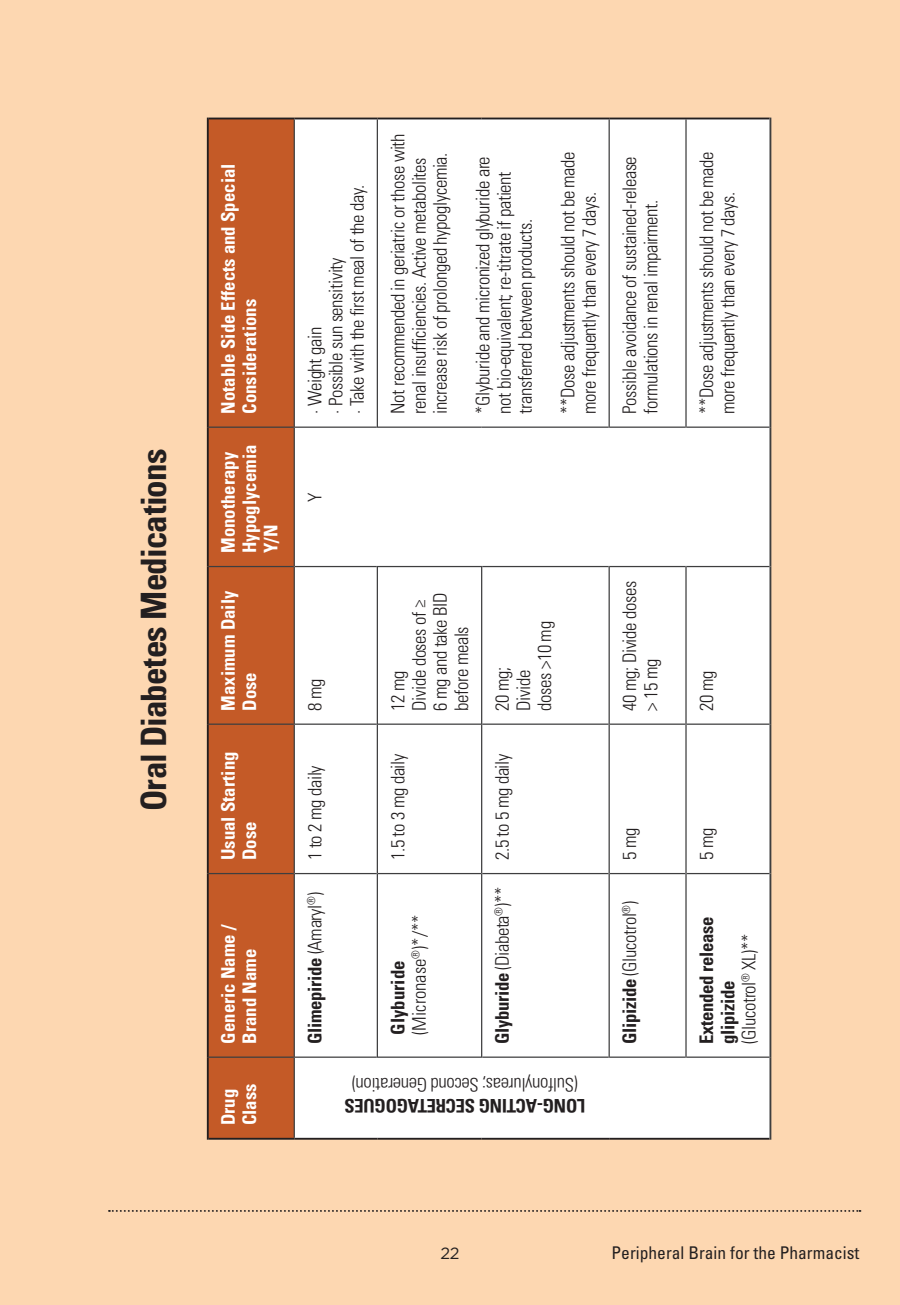
<style>
.page{position:relative;width:900px;height:1305px;background:#fdd7b1}
.page>*{position:absolute;margin:0;border:0;box-sizing:border-box;transform-origin:0 0}
._01_head{font:700 condensed 35px "Univers LT Std";letter-spacing:-.02em;color:#231f20}
._05_TableText{font:300 condensed 18.75px/21.2px "Univers LT Std";letter-spacing:-.02em;color:#231f20}
._05A_TableText_Heade{font:700 condensed 18.75px/21.2px "Univers LT Std";color:#fff}
._05_TableText-2{font:700 condensed 18.75px/21.2px "Univers LT Std";letter-spacing:-.02em;color:#231f20}
._05_TableText-3{font:300 condensed 18.75px/21.2px "Univers LT Std";color:#231f20}
.t1{font:condensed 17.5px "Univers LT Std";color:#231f20}
.t2{font:16.25px "Gotham";color:#231f20}
.s1{font-weight:300}
.s2{font-weight:700}
</style>
<div class="page">
<svg style="left:109px;top:1210px;width:751px;height:2px"></svg>
<div style="left:209px;top:119px;width:85px;height:1019px;background:#c45a27"></div>
<div style="left:295px;top:119px;width:474px;height:1019px;background:#fff"></div>
<hr style="left:207px;top:1057px;width:2px;height:83px;background:#231f20">
<hr style="left:209px;top:1138px;width:85px;height:2px;background:#231f20">
<hr style="left:207px;top:874px;width:2px;height:183px;background:#231f20">
<hr style="left:207px;top:724px;width:2px;height:150px;background:#231f20">
<hr style="left:207px;top:567px;width:2px;height:157px;background:#231f20">
<hr style="left:207px;top:427px;width:2px;height:140px;background:#231f20">
<hr style="left:207px;top:118px;width:2px;height:309px;background:#231f20">
<hr style="left:209px;top:118px;width:85px;height:1px;background:#231f20">
<hr style="left:294px;top:1138px;width:83px;height:2px;background:#231f20">
<hr style="left:377px;top:1138px;width:105px;height:2px;background:#231f20">
<hr style="left:482px;top:1138px;width:127px;height:2px;background:#231f20">
<hr style="left:609px;top:1138px;width:77px;height:2px;background:#231f20">
<hr style="left:686px;top:1138px;width:83px;height:2px;background:#231f20">
<hr style="left:769px;top:1057px;width:2px;height:83px;background:#3e3e3f">
<hr style="left:769px;top:427px;width:2px;height:140px;background:#3e3e3f">
<hr style="left:294px;top:118px;width:83px;height:1px;background:#231f20">
<hr style="left:377px;top:118px;width:105px;height:1px;background:#231f20">
<hr style="left:482px;top:118px;width:127px;height:1px;background:#231f20">
<hr style="left:609px;top:118px;width:77px;height:1px;background:#231f20">
<hr style="left:769px;top:874px;width:2px;height:183px;background:#3e3e3f">
<hr style="left:769px;top:724px;width:2px;height:150px;background:#3e3e3f">
<hr style="left:769px;top:567px;width:2px;height:157px;background:#3e3e3f">
<hr style="left:686px;top:118px;width:83px;height:1px;background:#231f20">
<hr style="left:769px;top:118px;width:2px;height:309px;background:#3e3e3f">
<hr style="left:209px;top:1057px;width:85px;height:1px;background:#3e3e3f">
<hr style="left:209px;top:873px;width:85px;height:1px;background:#3e3e3f">
<hr style="left:209px;top:724px;width:85px;height:1px;background:#3e3e3f">
<hr style="left:209px;top:566px;width:85px;height:1px;background:#3e3e3f">
<hr style="left:209px;top:427px;width:85px;height:1px;background:#3e3e3f">
<hr style="left:294px;top:1057px;width:1px;height:81px;background:#3e3e3f">
<hr style="left:294px;top:874px;width:1px;height:183px;background:#3e3e3f">
<hr style="left:295px;top:1057px;width:82px;height:1px;background:#3e3e3f">
<hr style="left:294px;top:724px;width:1px;height:150px;background:#3e3e3f">
<hr style="left:295px;top:873px;width:82px;height:1px;background:#3e3e3f">
<hr style="left:294px;top:567px;width:1px;height:157px;background:#3e3e3f">
<hr style="left:295px;top:724px;width:82px;height:1px;background:#3e3e3f">
<hr style="left:294px;top:427px;width:1px;height:140px;background:#3e3e3f">
<hr style="left:295px;top:566px;width:82px;height:1px;background:#3e3e3f">
<hr style="left:294px;top:119px;width:1px;height:308px;background:#3e3e3f">
<hr style="left:295px;top:427px;width:82px;height:1px;background:#3e3e3f">
<hr style="left:377px;top:874px;width:1px;height:184px;background:#3e3e3f">
<hr style="left:378px;top:1057px;width:103px;height:1px;background:#3e3e3f">
<hr style="left:377px;top:724px;width:1px;height:150px;background:#3e3e3f">
<hr style="left:378px;top:873px;width:103px;height:1px;background:#3e3e3f">
<hr style="left:377px;top:566px;width:1px;height:158px;background:#3e3e3f">
<hr style="left:378px;top:724px;width:103px;height:1px;background:#3e3e3f">
<hr style="left:378px;top:566px;width:103px;height:1px;background:#3e3e3f">
<hr style="left:377px;top:119px;width:1px;height:309px;background:#3e3e3f">
<hr style="left:378px;top:427px;width:104px;height:1px;background:#3e3e3f">
<hr style="left:482px;top:427px;width:127px;height:1px;background:#3e3e3f">
<hr style="left:481px;top:874px;width:1px;height:184px;background:#3e3e3f">
<hr style="left:482px;top:1057px;width:127px;height:1px;background:#3e3e3f">
<hr style="left:481px;top:724px;width:1px;height:150px;background:#3e3e3f">
<hr style="left:482px;top:873px;width:127px;height:1px;background:#3e3e3f">
<hr style="left:481px;top:566px;width:1px;height:158px;background:#3e3e3f">
<hr style="left:482px;top:724px;width:127px;height:1px;background:#3e3e3f">
<hr style="left:482px;top:566px;width:127px;height:1px;background:#3e3e3f">
<hr style="left:609px;top:874px;width:1px;height:184px;background:#3e3e3f">
<hr style="left:610px;top:1057px;width:75px;height:1px;background:#3e3e3f">
<hr style="left:609px;top:724px;width:1px;height:150px;background:#3e3e3f">
<hr style="left:610px;top:873px;width:75px;height:1px;background:#3e3e3f">
<hr style="left:609px;top:566px;width:1px;height:158px;background:#3e3e3f">
<hr style="left:610px;top:724px;width:75px;height:1px;background:#3e3e3f">
<hr style="left:610px;top:566px;width:75px;height:1px;background:#3e3e3f">
<hr style="left:609px;top:119px;width:1px;height:309px;background:#3e3e3f">
<hr style="left:610px;top:427px;width:75px;height:1px;background:#3e3e3f">
<hr style="left:685px;top:874px;width:2px;height:184px;background:#3e3e3f">
<hr style="left:687px;top:1057px;width:82px;height:1px;background:#3e3e3f">
<hr style="left:685px;top:724px;width:2px;height:150px;background:#3e3e3f">
<hr style="left:687px;top:873px;width:82px;height:1px;background:#3e3e3f">
<hr style="left:685px;top:566px;width:2px;height:158px;background:#3e3e3f">
<hr style="left:687px;top:724px;width:82px;height:1px;background:#3e3e3f">
<hr style="left:687px;top:566px;width:82px;height:1px;background:#3e3e3f">
<hr style="left:685px;top:119px;width:2px;height:309px;background:#3e3e3f">
<hr style="left:687px;top:427px;width:82px;height:1px;background:#3e3e3f">
<p class="_01_head" style="left:132px;top:811px;width:364px;rotate:-90deg">Oral Diabetes Medications</p>
<p class="_05A_TableText_Heade" style="left:218px;top:414px;width:252px;rotate:-90deg">Notable Side Effects and Special<br>Considerations</p>
<p class="_05A_TableText_Heade" style="left:218px;top:553px;width:110px;rotate:-90deg">Monotherapy<br>Hypoglycemia<br>Y/N</p>
<p class="_05A_TableText_Heade" style="left:218px;top:711px;width:121px;rotate:-90deg">Maximum Daily<br>Dose</p>
<p class="_05A_TableText_Heade" style="left:218px;top:860px;width:110px;rotate:-90deg">Usual Starting<br>Dose</p>
<p class="_05A_TableText_Heade" style="left:218px;top:1044px;width:121px;rotate:-90deg">Generic Name /<br>Brand Name</p>
<p class="_05A_TableText_Heade" style="left:218px;top:1125px;width:43px;rotate:-90deg">Drug<br>Class</p>
<p class="_05_TableText" style="left:347px;top:414px;width:230px;rotate:-90deg">· Take with the first meal of the day.</p>
<p class="_05_TableText" style="left:325px;top:414px;width:158px;rotate:-90deg">· Possible sun sensitivity</p>
<p class="_05_TableText" style="left:304px;top:414px;width:88px;rotate:-90deg">· Weight gain</p>
<p class="_05_TableText" style="left:387px;top:414px;width:282px;rotate:-90deg">Not recommended in geriatric or those with renal insufficiencies. Active metabolites increase risk of prolonged hypoglycemia.</p>
<p class="_05_TableText" style="left:472px;top:414px;width:259px;rotate:-90deg">*Glyburide and micronized glyburide are not bio-equivalent; re-titrate if patient transferred between products.</p>
<p class="_05_TableText" style="left:557px;top:414px;width:264px;rotate:-90deg">**Dose adjustments should not be made more frequently than every 7 days.</p>
<p class="_05_TableText" style="left:619px;top:414px;width:259px;rotate:-90deg">Possible avoidance of sustained-release formulations in renal impairment.</p>
<p class="_05_TableText" style="left:304px;top:502px;width:11px;rotate:-90deg">Y</p>
<p class="_05_TableText" style="left:304px;top:711px;width:34px;rotate:-90deg">8 mg</p>
<p class="_05_TableText" style="left:304px;top:860px;width:96px;rotate:-90deg">1 to 2 mg daily</p>
<p class="_05_TableText-2" style="left:304px;top:1044px;width:153px;rotate:-90deg">Glimepiride <span class="s1">(Amaryl</span><sup>®</sup><span class="s1">)</span></p>
<p class="_05_TableText" style="left:408px;top:711px;width:119px;rotate:-90deg">Divide doses of ≥<br>6 mg and take BID before meals</p>
<p class="_05_TableText" style="left:387px;top:711px;width:42px;rotate:-90deg">12 mg</p>
<p class="_05_TableText" style="left:387px;top:860px;width:108px;rotate:-90deg">1.5 to 3 mg daily</p>
<p class="_05_TableText-3" style="left:387px;top:1035px;width:122px;rotate:-90deg"><span class="s2">Glyburide </span>(Micronase<sup>®</sup>)*/**</p>
<p class="_05_TableText" style="left:534px;top:711px;width:91px;rotate:-90deg">doses &gt;10 mg</p>
<p class="_05_TableText" style="left:492px;top:711px;width:45px;rotate:-90deg">20 mg;</p>
<p class="_05_TableText" style="left:513px;top:711px;width:42px;rotate:-90deg">Divide</p>
<p class="_05_TableText" style="left:492px;top:860px;width:108px;rotate:-90deg">2.5 to 5 mg daily</p>
<p class="_05_TableText" style="left:492px;top:1044px;width:158px;rotate:-90deg"><span class="s2">Glyburide</span> (Diabeta<sup>®</sup>)**</p>
<p class="_05_TableText" style="left:578px;top:1095px;width:228px;rotate:-180deg">(Sulfonylureas; Second Generation)</p>
<p class="_05_TableText-2" style="left:585px;top:1117px;width:242px;rotate:-180deg">LONG-ACTING SECRETAGOGUES</p>
<p class="_05_TableText" style="left:619px;top:711px;width:131px;rotate:-90deg">40 mg; Divide doses &gt; 15 mg</p>
<p class="_05_TableText" style="left:619px;top:860px;width:34px;rotate:-90deg">5 mg</p>
<p class="_05_TableText" style="left:619px;top:1044px;width:144px;rotate:-90deg"><span class="s2">Glipizide</span> (Glucotrol<sup>®</sup>)</p>
<p class="_05_TableText" style="left:696px;top:414px;width:264px;rotate:-90deg">**Dose adjustments should not be made more frequently than every 7 days.</p>
<p class="_05_TableText" style="left:696px;top:711px;width:42px;rotate:-90deg">20 mg</p>
<p class="_05_TableText" style="left:696px;top:860px;width:34px;rotate:-90deg">5 mg</p>
<p class="_05_TableText-2" style="left:696px;top:1044px;width:128px;rotate:-90deg">Extended release glipizide</p>
<p class="_05_TableText" style="left:738px;top:1044px;width:112px;rotate:-90deg">(Glucotrol<sup>®</sup> XL)**</p>
<p class="t2" style="left:440px;top:1243px;width:21px">22</p>
<p class="t1" style="left:612px;top:1241px;width:249px">Peripheral Brain for the Pharmacist</p>
</div>
